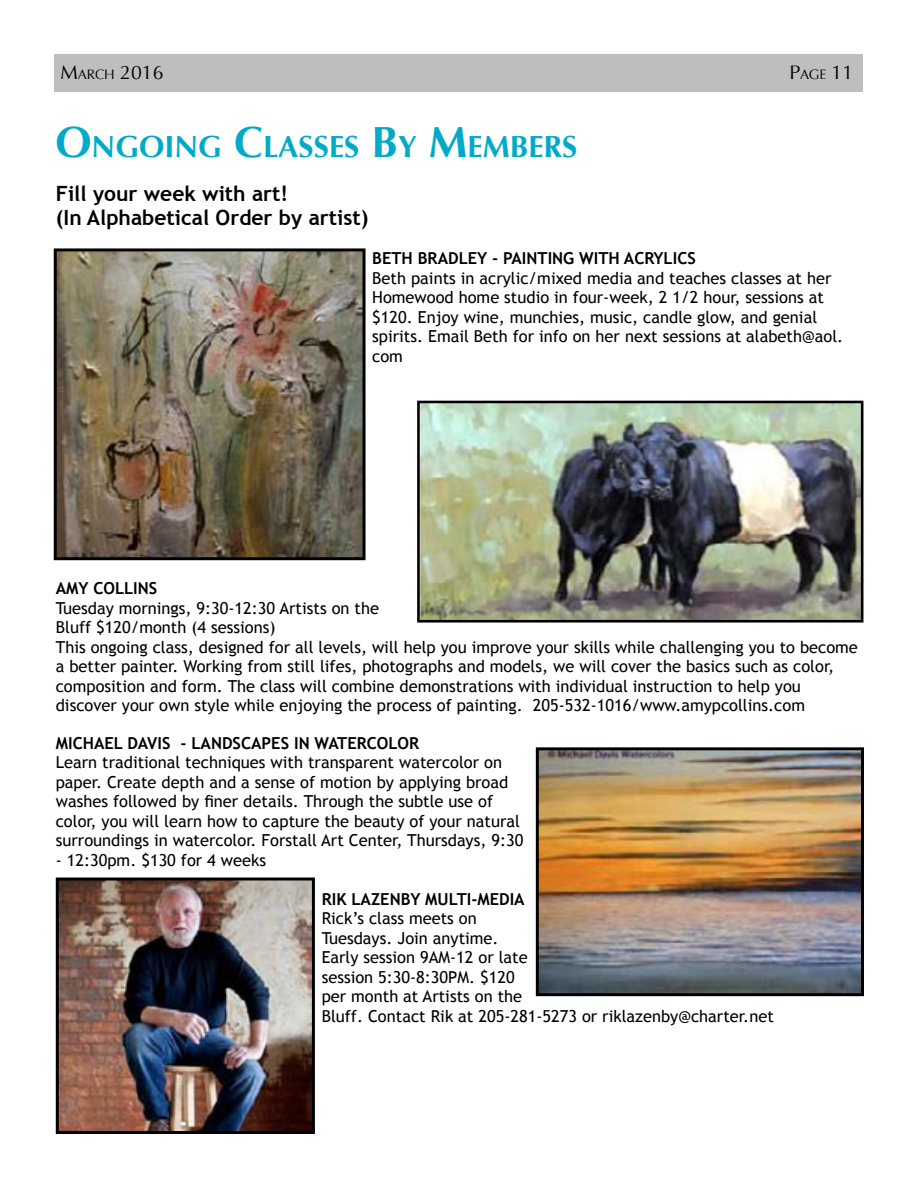
<style>
.page{position:relative;width:918px;height:1188px;background:#fff}
.page>*{position:absolute;margin:0;border:0;box-sizing:border-box;transform-origin:0 0}
.t1{font:700 30.45px "Optima";color:#00aac8}
.t2{font:700 21px/24px "Trebuchet MS";color:#000}
.t3{font:19.5px "Optima";color:#000}
.t4{font:16.5px/19.5px "Trebuchet MS";color:#000}
.t5{font:700 16.5px "Trebuchet MS";color:#000}
.s1{font-size:13.65px}
.s2{font-size:43.5px}
</style>
<div class="page">
<div style="left:55px;top:54px;width:808px;height:38px;background:#bcbec0"></div>
<img style="left:535px;top:747px;width:329px;height:250px">
<img style="left:417px;top:400px;width:447px;height:223px">
<img style="left:55px;top:877px;width:260px;height:257px">
<img style="left:53px;top:248px;width:313px;height:313px">
<p class="t3" style="left:60px;top:61px;width:105px">M<span class="s1">ARCH</span> 2016</p>
<p class="t3" style="left:789px;top:61px;width:65px">P<span class="s1">AGE</span> 11</p>
<h1 class="t1" style="left:55px;top:129px;width:524px"><span class="s2">O</span>NGOING <span class="s2">C</span>LASSES <span class="s2">B</span>Y <span class="s2">M</span>EMBERS</h1>
<p class="t2" style="left:56px;top:182px;width:314px">Fill your week with art!<br>(In Alphabetical Order by artist)</p>
<p class="t5" style="left:372px;top:248px;width:325px">BETH BRADLEY - PAINTING WITH ACRYLICS</p>
<p class="t4" style="left:372px;top:268px;width:473px">Beth paints in acrylic/mixed media and teaches classes at her Homewood home studio in four-week, 2 1/2 hour, sessions at $120. Enjoy wine, munchies, music, candle glow, and genial spirits. Email Beth for info on her next sessions at alabeth@aol. com</p>
<p class="t5" style="left:56px;top:578px;width:103px">AMY COLLINS</p>
<p class="t4" style="left:56px;top:598px;width:804px">Tuesday mornings, 9:30-12:30 Artists on the<br>Bluff $120/month (4 sessions)<br>This ongoing class, designed for all levels, will help you improve your skills while challenging you to become a better painter. Working from still lifes, photographs and models, we will cover the basics such as color, composition and form. The class will combine demonstrations with individual instruction to help you discover your own style while enjoying the process of painting. 205-532-1016/www.amypcollins.com</p>
<p class="t5" style="left:56px;top:733px;width:365px">MICHAEL DAVIS - LANDSCAPES IN WATERCOLOR</p>
<p class="t4" style="left:56px;top:753px;width:469px">Learn traditional techniques with transparent watercolor on paper. Create depth and a sense of motion by applying broad washes followed by finer details. Through the subtle use of color, you will learn how to capture the beauty of your natural surroundings in watercolor. Forstall Art Center, Thursdays, 9:30</p>
<p class="t4" style="left:56px;top:850px;width:212px">- 12:30pm. $130 for 4 weeks</p>
<p class="t5" style="left:322px;top:889px;width:205px">RIK LAZENBY MULTI-MEDIA</p>
<p class="t4" style="left:322px;top:909px;width:454px">Rick’s class meets on<br>Tuesdays. Join anytime.<br>Early session 9AM-12 or late<br>session 5:30-8:30PM. $120<br>per month at Artists on the<br>Bluff. Contact Rik at 205-281-5273 or riklazenby@charter.net</p>
</div>
